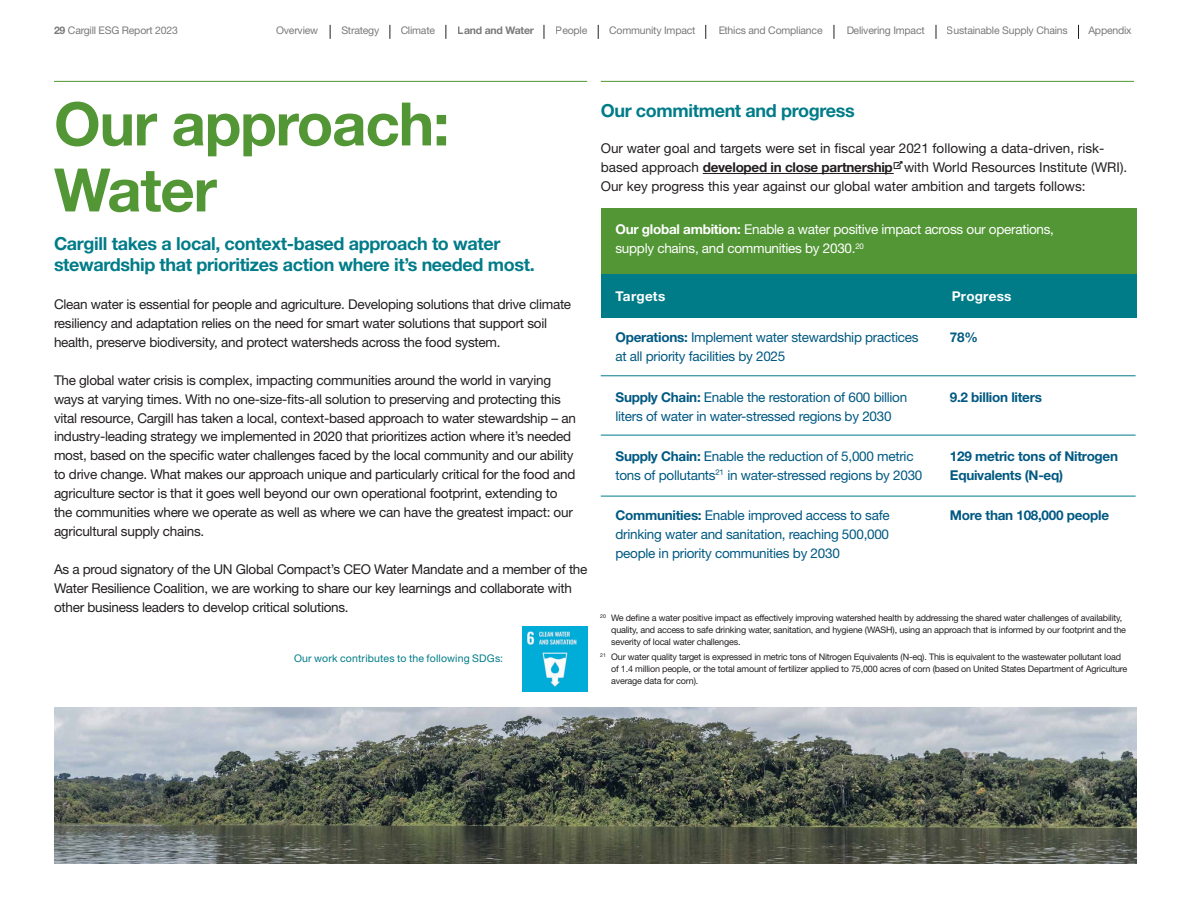
<style>
.page{position:relative;width:1188px;height:918px;background:#fff}
.page>*{position:absolute;margin:0;border:0;box-sizing:border-box;transform-origin:0 0}
.t1{font:700 60px/66px "Helvetica Neue LT Std";letter-spacing:-.02em;color:#529635}
.Intro_Text{font:700 18px/21.6px "Helvetica Neue LT Std";letter-spacing:-.02em;color:#007c89}
.Body_Copy{font:13.5px/18.9px "Helvetica Neue LT Std";letter-spacing:-.02em;color:#231f20}
.Design_Notes{font:13.5px/18.9px "Helvetica Neue LT Std";letter-spacing:-.02em;color:#005982}
.Body_Copy-2{font:13.5px/18.9px "Helvetica Neue LT Std";color:#231f20}
.Design_Notes-2{font:13.5px/18.9px "Helvetica Neue LT Std";letter-spacing:-.02em;color:#fff}
.Design_Notes-3{font:700 13.5px/18.9px "Helvetica Neue LT Std";letter-spacing:-.02em;color:#005982}
.t2{font:700 13.5px "Helvetica Neue LT Std";letter-spacing:.02em;color:#fff}
.t3{font:10.5px "Helvetica Neue LT Std";letter-spacing:-.02em;color:#231f20}
.t4{font:10.5px "Helvetica Neue LT Std";letter-spacing:.015em;color:#007c89}
.t5{font:700 10.5px "Helvetica Neue LT Std";letter-spacing:-.02em;color:#231f20}
.Footnote{font:9px/12px "Helvetica Neue LT Std";letter-spacing:-.02em;color:#231f20}
.Footnote-2{font:5.25px "Helvetica Neue LT Std";color:#231f20}
.s1{font-weight:700}
</style>
<div class="page">
<svg style="left:446px;top:25px;width:1px;height:14px"></svg>
<svg style="left:544px;top:25px;width:1px;height:14px"></svg>
<svg style="left:330px;top:25px;width:1px;height:14px"></svg>
<svg style="left:390px;top:25px;width:1px;height:14px"></svg>
<svg style="left:598px;top:25px;width:1px;height:14px"></svg>
<svg style="left:705px;top:25px;width:1px;height:14px"></svg>
<svg style="left:834px;top:25px;width:1px;height:14px"></svg>
<svg style="left:936px;top:25px;width:1px;height:14px"></svg>
<svg style="left:1078px;top:25px;width:1px;height:14px"></svg>
<img style="left:522px;top:626px;width:65px;height:65px">
<hr style="left:703px;top:173px;width:191px;height:1px;background:#231f20">
<img style="left:55px;top:707px;width:1081px;height:156px">
<hr style="left:54px;top:81px;width:533px;height:1px;background:#529635">
<hr style="left:601px;top:81px;width:533px;height:1px;background:#529635">
<div style="left:601px;top:266px;width:535px;height:52px;background:#007c89"></div>
<div style="left:601px;top:209px;width:535px;height:65px;background:#529635"></div>
<hr style="left:601px;top:435px;width:535px;height:1px;background:#007c89">
<hr style="left:601px;top:496px;width:535px;height:1px;background:#007c89">
<hr style="left:601px;top:376px;width:535px;height:1px;background:#007c89">
<p class="t3" style="left:54px;top:25px;width:125px"><span class="s1">29</span> Cargill ESG Report 2023</p>
<p class="t3" style="left:276px;top:25px;width:44px">Overview</p>
<p class="t3" style="left:341px;top:25px;width:39px">Strategy</p>
<p class="t3" style="left:401px;top:25px;width:36px">Climate</p>
<p class="t5" style="left:458px;top:24px;width:78px">Land and Water</p>
<p class="t3" style="left:556px;top:25px;width:33px">People</p>
<p class="t3" style="left:609px;top:25px;width:88px">Community Impact</p>
<p class="t3" style="left:718px;top:25px;width:106px">Ethics and Compliance</p>
<p class="t3" style="left:846px;top:25px;width:80px">Delivering Impact</p>
<p class="t3" style="left:947px;top:25px;width:122px">Sustainable Supply Chains</p>
<p class="t3" style="left:1088px;top:25px;width:45px">Appendix</p>
<p class="t1" style="left:54px;top:90px;width:397px">Our approach:<br>Water</p>
<p class="Intro_Text" style="left:601px;top:99px;width:255px">Our commitment and progress</p>
<p class="Body_Copy-2" style="left:601px;top:139px;width:528px">Our water goal and targets were set in fiscal year 2021 following a data-driven, risk&shy;based approach <span class="s1">developed in close partnership</span> with World Resources Institute (WRI).<br>Our key progress this year against our global water ambition and targets follows:</p>
<p class="Intro_Text" style="left:54px;top:232px;width:482px">Cargill takes a local, context-based approach to water stewardship that prioritizes action where it’s needed most.</p>
<p class="Body_Copy" style="left:54px;top:295px;width:519px">Clean water is essential for people and agriculture. Developing solutions that drive climate resiliency and adaptation relies on the need for smart water solutions that support soil health, preserve biodiversity, and protect watersheds across the food system.</p>
<p class="Body_Copy" style="left:54px;top:370px;width:523px">The global water crisis is complex, impacting communities around the world in varying ways at varying times. With no one-size-fits-all solution to preserving and protecting this vital resource, Cargill has taken a local, context-based approach to water stewardship – an industry-leading strategy we implemented in 2020 that prioritizes action where it’s needed most, based on the specific water challenges faced by the local community and our ability to drive change. What makes our approach unique and particularly critical for the food and agriculture sector is that it goes well beyond our own operational footprint, extending to the communities where we operate as well as where we can have the greatest impact: our agricultural supply chains.</p>
<p class="Body_Copy" style="left:54px;top:559px;width:535px">As a proud signatory of the UN Global Compact’s CEO Water Mandate and a member of the<br>Water Resilience Coalition, we are working to share our key learnings and collaborate with other business leaders to develop critical solutions.</p>
<p class="t4" style="left:294px;top:652px;width:211px">Our work contributes to the following SDGs:</p>
<p class="Design_Notes-2" style="left:616px;top:220px;width:440px"><span class="s1">Our global ambition:</span> Enable a water positive impact across our operations, supply chains, and communities by 2030.<sup>20</sup></p>
<p class="t2" style="left:616px;top:287px;width:51px">Targets</p>
<p class="Design_Notes" style="left:616px;top:328px;width:305px"><span class="s1">Operations:</span> Implement water stewardship practices at all priority facilities by 2025</p>
<p class="Design_Notes-3" style="left:950px;top:328px;width:29px">78%</p>
<p class="t2" style="left:952px;top:287px;width:61px">Progress</p>
<p class="Design_Notes" style="left:616px;top:387px;width:293px"><span class="s1">Supply Chain:</span> Enable the restoration of 600 billion liters of water in water-stressed regions by 2030</p>
<p class="Design_Notes" style="left:616px;top:446px;width:308px"><span class="s1">Supply Chain:</span> Enable the reduction of 5,000 metric tons of pollutants<sup>21</sup> in water-stressed regions by 2030</p>
<p class="Design_Notes-3" style="left:950px;top:387px;width:94px">9.2 billion liters</p>
<p class="Design_Notes-3" style="left:950px;top:446px;width:170px">129 metric tons of Nitrogen<br>Equivalents (N-eq)</p>
<p class="Design_Notes" style="left:616px;top:506px;width:276px;text-align:justify"><span class="s1">Communities:</span> Enable improved access to safe drinking water and sanitation, reaching 500,000 people in priority communities by 2030</p>
<p class="Design_Notes-3" style="left:950px;top:506px;width:161px">More than 108,000 people</p>
<p class="Footnote-2" style="left:600px;top:613px;width:7px">20</p>
<p class="Footnote" style="left:611px;top:612px;width:516px">We define a water positive impact as effectively improving watershed health by addressing the shared water challenges of availability, quality, and access to safe drinking water, sanitation, and hygiene (WASH), using an approach that is informed by our footprint and the severity of local water challenges.</p>
<p class="Footnote-2" style="left:600px;top:652px;width:7px">21</p>
<p class="Footnote" style="left:611px;top:651px;width:518px">Our water quality target is expressed in metric tons of Nitrogen Equivalents (N-eq). This is equivalent to the wastewater pollutant load of 1.4 million people, or the total amount of fertilizer applied to 75,000 acres of corn (based on United States Department of Agriculture average data for corn).</p>
</div>
